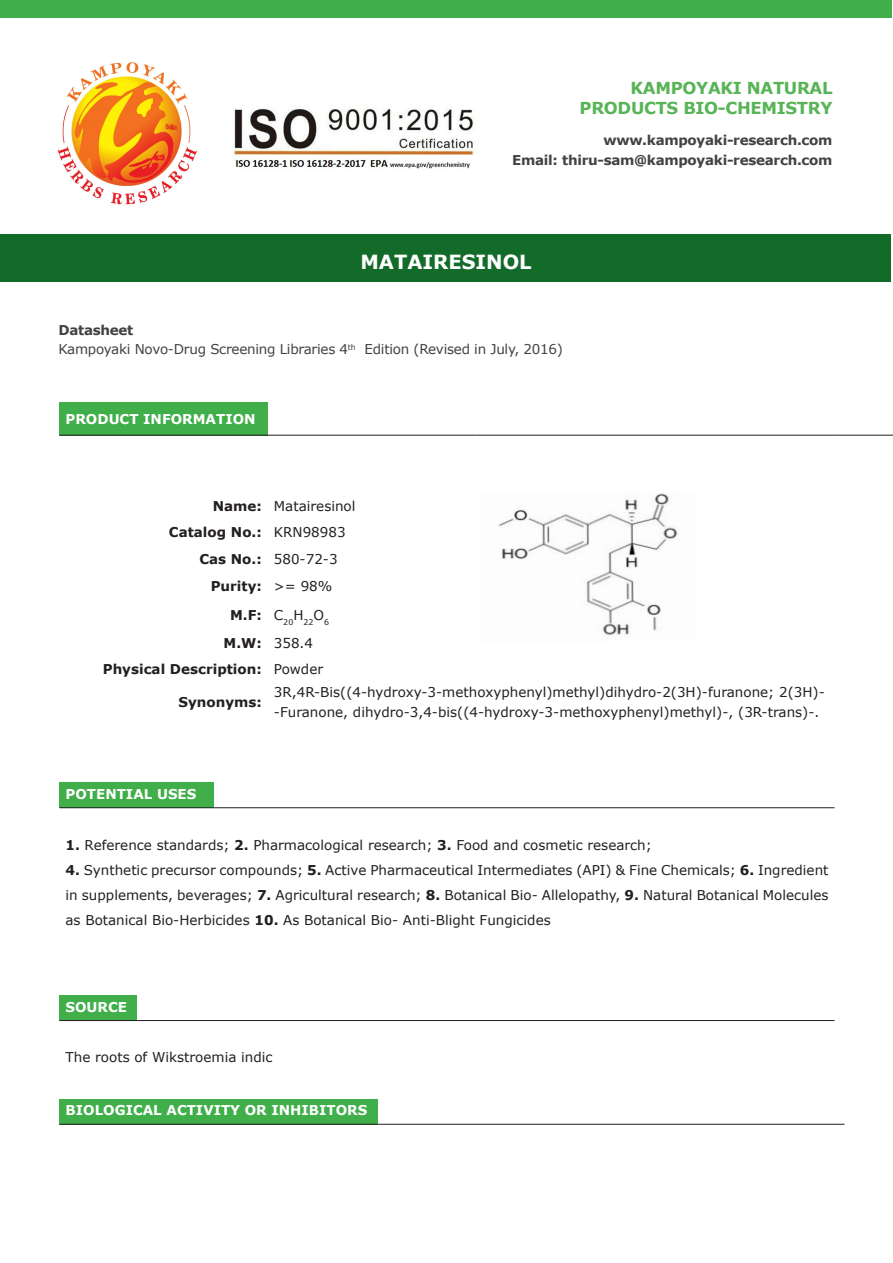
<style>
.page{position:relative;width:893px;height:1263px;background:#fff}
.page>*{position:absolute;margin:0;border:0;box-sizing:border-box;transform-origin:0 0}
.t1{font:700 19.5px "Verdana";color:#fff}
.t2{font:700 16.5px "Verdana";letter-spacing:-.02em;color:#59b457}
.t3{font:13.5px/25.2px "Verdana";color:#231f20}
.t4{font:700 13.5px "Verdana";letter-spacing:-.02em;color:#414243}
.t5{font:700 13.5px "Verdana";color:#fff}
.t6{font:700 13.5px "Verdana";color:#231f20}
.t7{font:13.5px "Verdana";letter-spacing:-.02em;color:#414243}
.t8{font:7.8px "Verdana";color:#231f20}
.s1{font-weight:700}
</style>
<div class="page">
<img style="left:232px;top:108px;width:243px;height:61px">
<img style="left:57px;top:62px;width:140px;height:143px">
<div style="left:0;top:0;width:892px;height:17px;background:#40ae49"></div>
<div style="left:0;top:235px;width:890px;height:47px;background:#136b29"></div>
<div style="left:60px;top:402px;width:208px;height:33px;background:#40ae49"></div>
<hr style="left:60px;top:435px;width:208px;height:1px;background:#231f20">
<hr style="left:268px;top:435px;width:208px;height:1px;background:#231f20">
<hr style="left:476px;top:435px;width:359px;height:1px;background:#231f20">
<hr style="left:835px;top:435px;width:58px;height:1px;background:#231f20">
<img style="left:498px;top:493px;width:180px;height:143px">
<div style="left:60px;top:783px;width:154px;height:25px;background:#40ae49"></div>
<hr style="left:60px;top:807px;width:154px;height:1px;background:#231f20">
<hr style="left:214px;top:807px;width:620px;height:1px;background:#231f20">
<div style="left:60px;top:995px;width:77px;height:25px;background:#40ae49"></div>
<hr style="left:60px;top:1020px;width:77px;height:1px;background:#231f20">
<hr style="left:137px;top:1020px;width:697px;height:1px;background:#231f20">
<div style="left:60px;top:1099px;width:318px;height:25px;background:#40ae49"></div>
<hr style="left:60px;top:1124px;width:318px;height:1px;background:#231f20">
<hr style="left:378px;top:1124px;width:466px;height:1px;background:#231f20">
<p class="t2" style="left:631px;top:78px;width:203px">KAMPOYAKI NATURAL</p>
<p class="t2" style="left:580px;top:97px;width:254px">PRODUCTS BIO-CHEMISTRY</p>
<p class="t4" style="left:603px;top:132px;width:231px">www.kampoyaki-research.com</p>
<p class="t4" style="left:512px;top:151px;width:322px">Email: thiru-sam@kampoyaki-research.com</p>
<p class="t1" style="left:360px;top:249px;width:173px">MATAIRESINOL</p>
<p class="t4" style="left:58px;top:321px;width:76px">Datasheet</p>
<p class="t7" style="left:58px;top:341px;width:506px">Kampoyaki Novo-Drug Screening Libraries 4<sup>th</sup> Edition (Revised in July, 2016)</p>
<p class="t5" style="left:66px;top:410px;width:192px">PRODUCT INFORMATION</p>
<p class="t6" style="left:213px;top:497px;width:51px">Name:</p>
<p class="t3" style="left:274px;top:494px;width:83px">Matairesinol</p>
<p class="t6" style="left:169px;top:523px;width:94px">Catalog No.:</p>
<p class="t3" style="left:274px;top:520px;width:73px">KRN98983</p>
<p class="t6" style="left:199px;top:550px;width:64px">Cas No.:</p>
<p class="t3" style="left:274px;top:546px;width:65px">580-72-3</p>
<p class="t6" style="left:211px;top:577px;width:53px">Purity:</p>
<p class="t3" style="left:274px;top:574px;width:60px">&gt;= 98%</p>
<p class="t6" style="left:230px;top:606px;width:33px">M.F:</p>
<p class="t8" style="left:274px;top:617px;width:57px"><sup>C</sup>20<sup>H</sup>22<sup>O</sup>6</p>
<p class="t6" style="left:224px;top:634px;width:40px">M.W:</p>
<p class="t3" style="left:274px;top:631px;width:41px">358.4</p>
<p class="t6" style="left:103px;top:660px;width:161px">Physical Description:</p>
<p class="t3" style="left:274px;top:656px;width:51px">Powder</p>
<p class="t6" style="left:178px;top:693px;width:85px">Synonyms:</p>
<p class="t3" style="left:274px;top:683px;width:552px;line-height:19.2px">3R,4R-Bis((4-hydroxy-3-methoxyphenyl)methyl)dihydro-2(3H)-furanone; 2(3H)- -Furanone, dihydro-3,4-bis((4-hydroxy-3-methoxyphenyl)methyl)-, (3R-trans)-.</p>
<p class="t5" style="left:66px;top:785px;width:132px">POTENTIAL USES</p>
<p class="t3" style="left:66px;top:832px;width:588px"><span class="s1">1.</span> Reference standards; <span class="s1">2.</span> Pharmacological research; <span class="s1">3.</span> Food and cosmetic research;</p>
<p class="t3" style="left:66px;top:857px;width:764px;text-align:justify"><span class="s1">4.</span> Synthetic precursor compounds; <span class="s1">5.</span> Active Pharmaceutical Intermediates (API) &amp; Fine Chemicals; <span class="s1">6.</span> Ingredient in supplements, beverages; <span class="s1">7.</span> Agricultural research; <span class="s1">8.</span> Botanical Bio- Allelopathy, <span class="s1">9.</span> Natural Botanical Molecules as Botanical Bio-Herbicides <span class="s1">10.</span> As Botanical Bio- Anti-Blight Fungicides</p>
<p class="t5" style="left:66px;top:998px;width:63px">SOURCE</p>
<p class="t3" style="left:66px;top:1045px;width:209px">The roots of Wikstroemia indic</p>
<p class="t5" style="left:66px;top:1102px;width:303px">BIOLOGICAL ACTIVITY OR INHIBITORS</p>
</div>
